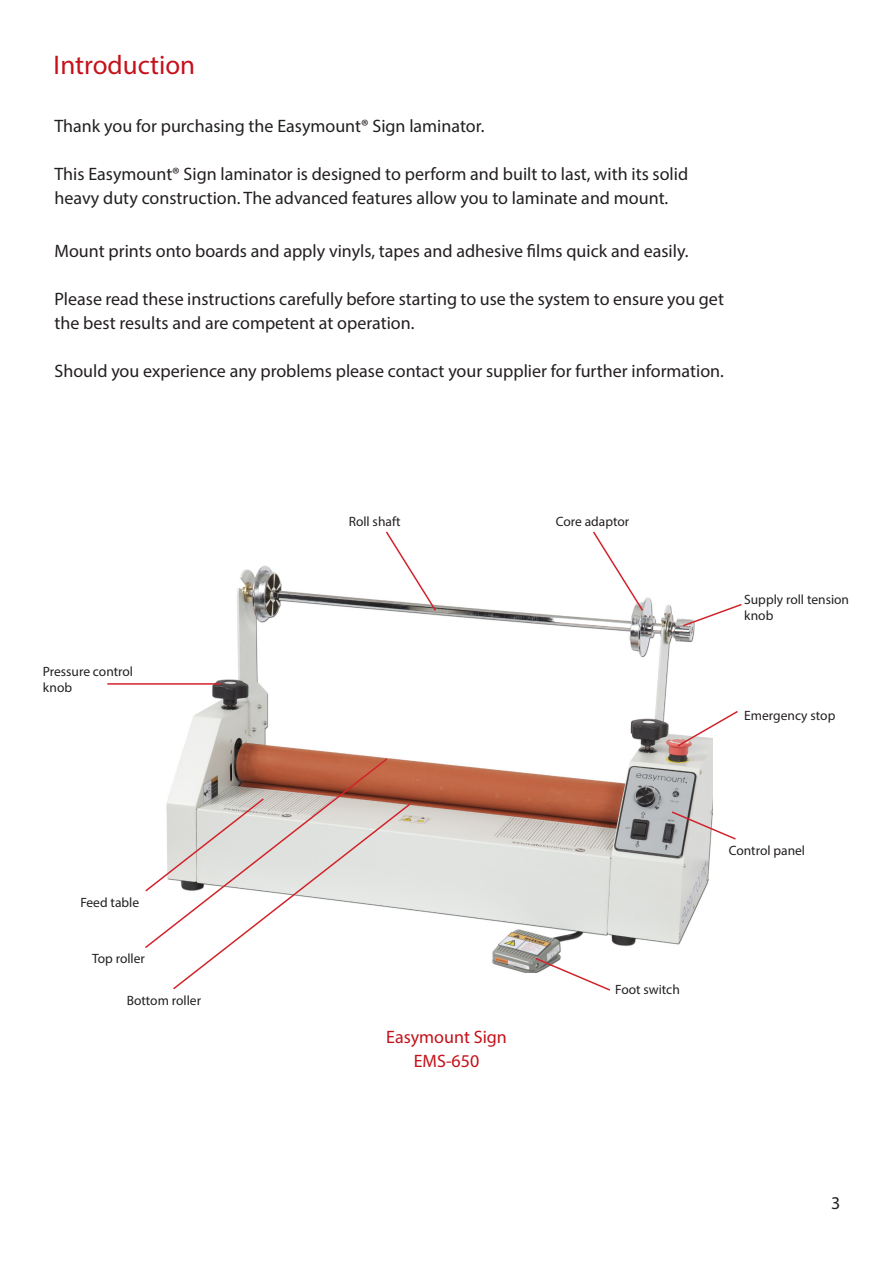
<style>
.page{position:relative;width:893px;height:1263px;background:#fff}
.page>*{position:absolute;margin:0;border:0;box-sizing:border-box;transform-origin:0 0}
.t1{font:27px "Myriad Pro";color:#c4121a}
.t2{font:18px/24px "Myriad Pro";color:#231f20}
.t3{font:18px "Myriad Pro";color:#c4121a}
.t4{font:13.5px/16.2px "Myriad Pro";color:#231f20}
</style>
<div class="page">
<img style="left:181px;top:565px;width:532px;height:408px">
<hr style="left:107px;top:683px;width:114px;height:2px;background:#d1232a">
<svg style="left:145px;top:757px;width:244px;height:191px"></svg>
<svg style="left:171px;top:802px;width:241px;height:188px"></svg>
<svg style="left:534px;top:956px;width:78px;height:35px"></svg>
<svg style="left:670px;top:810px;width:66px;height:31px"></svg>
<svg style="left:676px;top:709px;width:62px;height:39px"></svg>
<svg style="left:681px;top:603px;width:61px;height:25px"></svg>
<svg style="left:591px;top:531px;width:54px;height:81px"></svg>
<svg style="left:384px;top:531px;width:53px;height:81px"></svg>
<p class="t1" style="left:54px;top:49px;width:143px">Introduction</p>
<p class="t2" style="left:54px;top:114px;width:431px">Thank you for purchasing the Easymount® Sign laminator.</p>
<p class="t2" style="left:54px;top:162px;width:635px">This Easymount® Sign laminator is designed to perform and built to last, with its solid heavy duty construction. The advanced features allow you to laminate and mount.</p>
<p class="t2" style="left:54px;top:238px;width:635px">Mount prints onto boards and apply vinyls, tapes and adhesive films quick and easily.</p>
<p class="t2" style="left:54px;top:286px;width:671px">Please read these instructions carefully before starting to use the system to ensure you get the best results and are competent at operation.</p>
<p class="t2" style="left:54px;top:358px;width:671px">Should you experience any problems please contact your supplier for further information.</p>
<p class="t4" style="left:43px;top:663px;width:92px">Pressure control knob</p>
<p class="t4" style="left:80px;top:894px;width:60px">Feed table</p>
<p class="t4" style="left:92px;top:950px;width:54px">Top roller</p>
<p class="t4" style="left:127px;top:992px;width:76px">Bottom roller</p>
<p class="t4" style="left:349px;top:513px;width:53px">Roll shaft</p>
<p class="t4" style="left:556px;top:513px;width:75px">Core adaptor</p>
<p class="t4" style="left:744px;top:591px;width:106px">Supply roll tension knob</p>
<p class="t4" style="left:744px;top:707px;width:93px">Emergency stop</p>
<p class="t4" style="left:729px;top:842px;width:78px">Control panel</p>
<p class="t3" style="left:386px;top:1025px;width:122px">Easymount Sign</p>
<p class="t3" style="left:414px;top:1049px;width:67px">EMS-650</p>
<p class="t4" style="left:615px;top:981px;width:66px">Foot switch</p>
<p class="t2" style="left:831px;top:1190px;width:11px">3</p>
</div>
